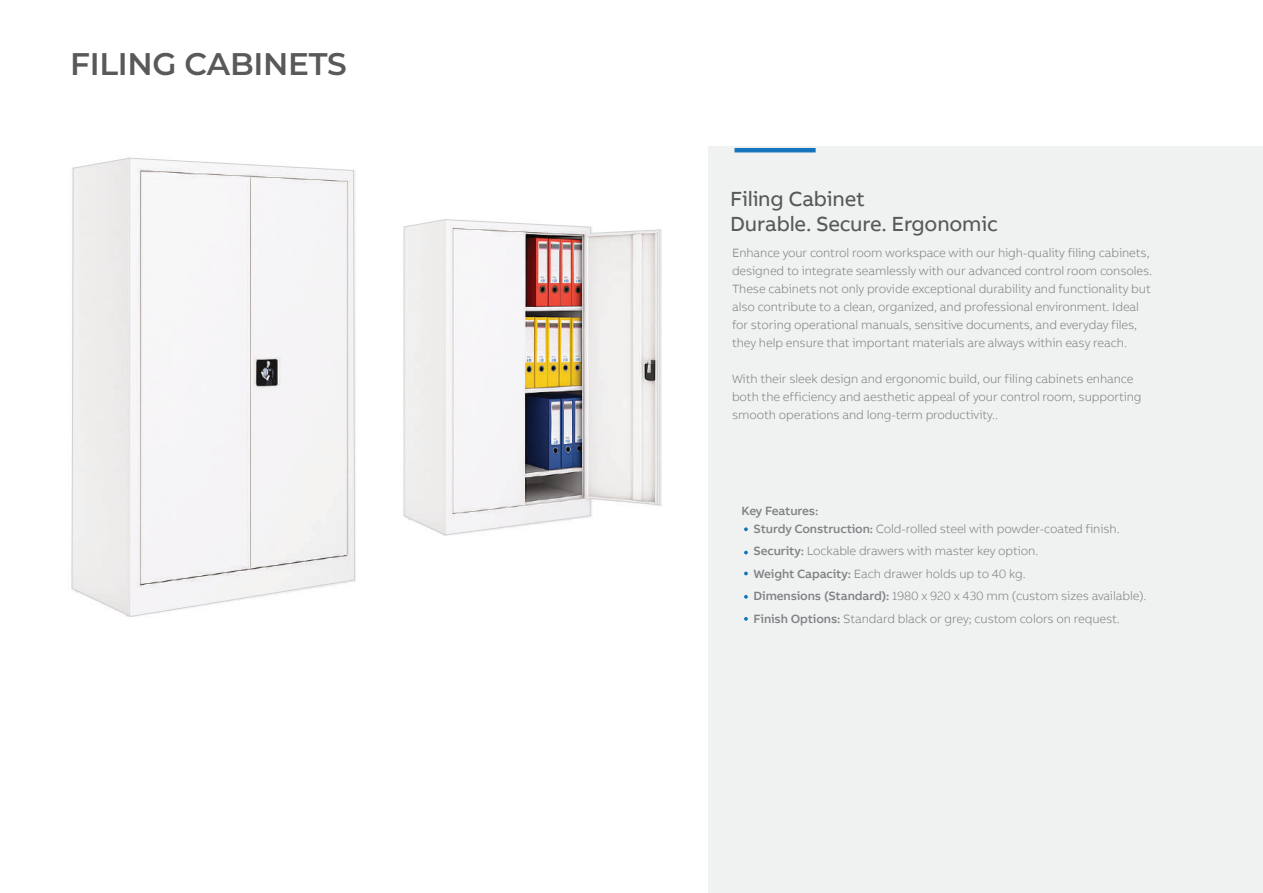
<style>
.page{position:relative;width:1263px;height:893px;background:#fff}
.page>*{position:absolute;margin:0;border:0;box-sizing:border-box;transform-origin:0 0}
.t1{font:100 31.2px "Montserrat";letter-spacing:-.01em;color:#58595b}
.t2{font:21px/25.2px "AB Bvoice";letter-spacing:-.01em;color:#57585a}
.t3{font:300 12.3px/18px "AB Bvoice";letter-spacing:-.01em;color:#808285}
.t4{font:500 12.3px "AB Bvoice";letter-spacing:-.02em;color:#808285}
.s1{font-weight:500}
</style>
<div class="page">
<div style="left:708px;top:147px;width:555px;height:746px;background:#f0f1f1"></div>
<hr style="left:734px;top:148px;width:82px;height:4px;background:#1575bc">
<svg style="left:744px;top:527px;width:4px;height:4px"></svg>
<svg style="left:744px;top:551px;width:4px;height:3px"></svg>
<svg style="left:744px;top:572px;width:4px;height:3px"></svg>
<svg style="left:744px;top:595px;width:4px;height:4px"></svg>
<svg style="left:744px;top:617px;width:4px;height:4px"></svg>
<svg style="left:71px;top:157px;width:284px;height:460px"></svg>
<svg style="left:403px;top:219px;width:258px;height:317px"></svg>
<h1 class="t1" style="left:70px;top:43px;width:278px">FILING CABINETS</h1>
<h2 class="t2" style="left:730px;top:186px;width:269px">Filing Cabinet<br>Durable. Secure. Ergonomic</h2>
<p class="t3" style="left:732px;top:244px;width:422px">Enhance your control room workspace with our high-quality filing cabinets, designed to integrate seamlessly with our advanced control room consoles.<br>These cabinets not only provide exceptional durability and functionality but also contribute to a clean, organized, and professional environment. Ideal for storing operational manuals, sensitive documents, and everyday files, they help ensure that important materials are always within easy reach.</p>
<p class="t3" style="left:732px;top:370px;width:411px">With their sleek design and ergonomic build, our filing cabinets enhance both the efficiency and aesthetic appeal of your control room, supporting smooth operations and long-term productivity..</p>
<p class="t4" style="left:741px;top:503px;width:78px">Key Features:</p>
<p class="t3" style="left:753px;top:517px;width:394px;line-height:22.5px"><span class="s1">Sturdy Construction:</span> Cold-rolled steel with powder-coated finish.<br><span class="s1">Security:</span> Lockable drawers with master key option.<br><span class="s1">Weight Capacity:</span> Each drawer holds up to 40 kg.<br><span class="s1">Dimensions (Standard):</span> 1980 x 920 x 430 mm (custom sizes available).<br><span class="s1">Finish Options:</span> Standard black or grey; custom colors on request.</p>
</div>
